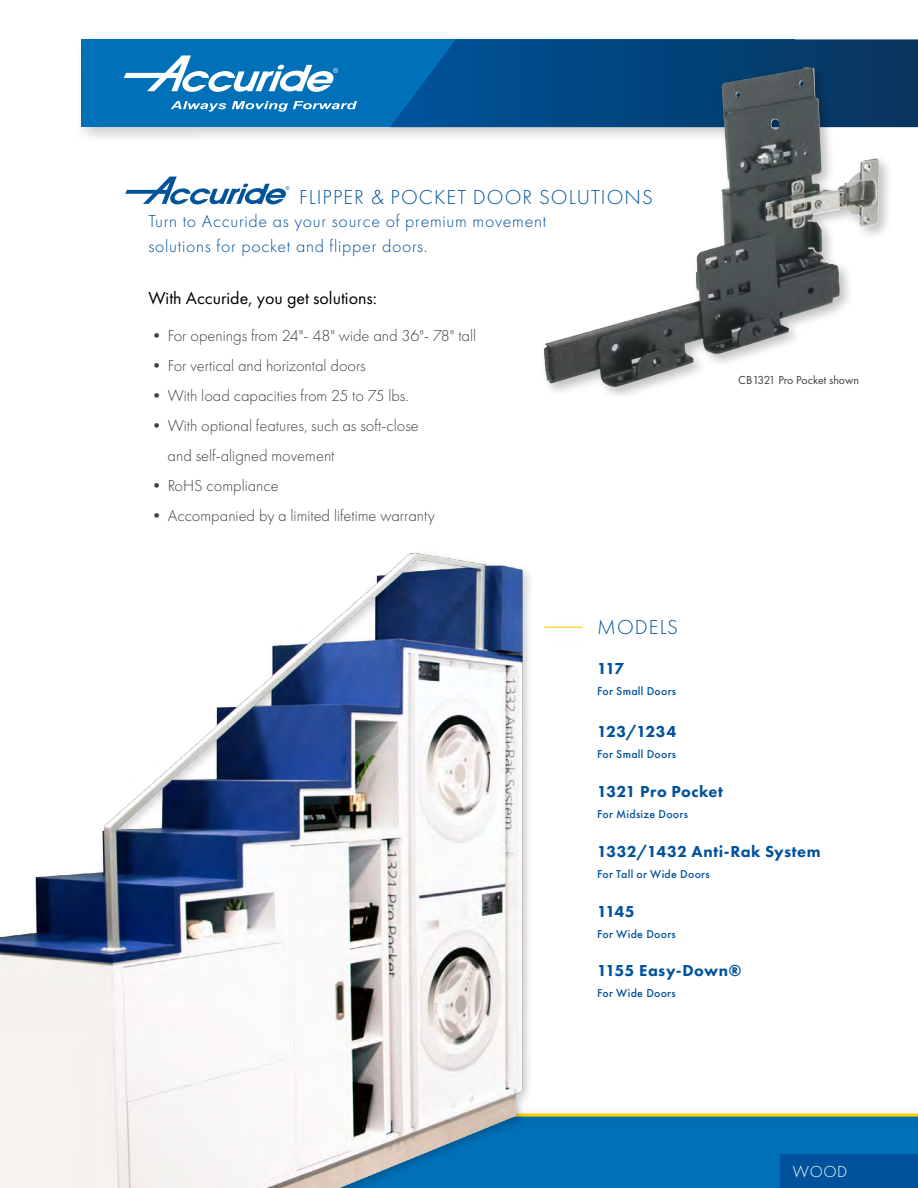
<style>
.page{position:relative;width:918px;height:1188px;background:#fff}
.page>*{position:absolute;margin:0;border:0;box-sizing:border-box;transform-origin:0 0}
.t1{font:300 21px "Futura PT";letter-spacing:.05em;color:#00529c}
.t2{font:300 18px/25.5px "Futura PT";letter-spacing:.04em;color:#00529c}
.t3{font:18px "Futura PT";color:#000}
.t4{font:300 16.5px/30px "Futura PT";color:#414042}
.t5{font:800 16.5px "Futura PT";letter-spacing:.025em;color:#00529c}
.t6{font:300 16.5px "Futura PT";color:#fff}
.t7{font:12px "Futura PT";color:#414042}
.t8{font:500 10.5px "Futura";letter-spacing:.025em;color:#00529c}
</style>
<div class="page">
<div style="left:76px;top:34px;width:735px;height:109px;background:#000;opacity:.2"></div>
<div style="left:81px;top:39px;width:714px;height:88px;background:#0071b9"></div>
<svg style="left:390px;top:39px;width:528px;height:88px;background:#024b87"></svg>
<div style="left:0;top:1115px;width:918px;height:73px;background:#0071b9"></div>
<div style="left:0;top:1102px;width:918px;height:33px;background:#000;opacity:.25"></div>
<hr style="left:0;top:1114px;width:918px;height:3px;background:#ffcf01">
<hr style="left:544px;top:627px;width:39px;height:1px;background:#ffcf01">
<svg style="left:171px;top:101px;width:55px;height:11px"></svg>
<svg style="left:232px;top:101px;width:125px;height:11px"></svg>
<svg style="left:124px;top:55px;width:214px;height:37px"></svg>
<svg style="left:125px;top:177px;width:164px;height:28px"></svg>
<div style="left:781px;top:1154px;width:137px;height:34px;background:#00529c"></div>
<div style="left:539px;top:63px;width:354px;height:338px;background:#000;opacity:.25"></div>
<img style="left:544px;top:67px;width:335px;height:320px">
<img style="left:0;top:552px;width:546px;height:636px">
<p class="t1" style="left:299px;top:185px;width:355px">FLIPPER &amp; POCKET DOOR SOLUTIONS</p>
<p class="t2" style="left:148px;top:208px;width:399px">Turn to Accuride as your source of premium movement solutions for pocket and flipper doors.</p>
<p class="t3" style="left:148px;top:288px;width:230px">With Accuride, you get solutions:</p>
<p class="t4" style="left:148px;top:321px;width:329px">• For openings from 24"- 48" wide and 36"- 78" tall</p>
<p class="t4" style="left:148px;top:351px;width:219px">• For vertical and horizontal doors</p>
<p class="t4" style="left:148px;top:381px;width:262px">• With load capacities from 25 to 75 lbs.</p>
<p class="t4" style="left:168px;top:411px;width:253px;text-indent:-19px">• With optional features, such as soft-close and self-aligned movement</p>
<p class="t4" style="left:148px;top:471px;width:132px">• RoHS compliance</p>
<p class="t4" style="left:148px;top:501px;width:288px">• Accompanied by a limited lifetime warranty</p>
<p class="t7" style="left:738px;top:373px;width:122px">CB1321 Pro Pocket shown</p>
<p class="t1" style="left:597px;top:615px;width:82px">MODELS</p>
<p class="t5" style="left:597px;top:658px;width:29px">117</p>
<p class="t8" style="left:597px;top:684px;width:81px">For Small Doors</p>
<p class="t5" style="left:597px;top:721px;width:81px">123/1234</p>
<p class="t8" style="left:597px;top:747px;width:81px">For Small Doors</p>
<p class="t5" style="left:597px;top:781px;width:128px">1321 Pro Pocket</p>
<p class="t8" style="left:597px;top:807px;width:92px">For Midsize Doors</p>
<p class="t5" style="left:597px;top:841px;width:225px">1332/1432 Anti-Rak System</p>
<p class="t8" style="left:597px;top:867px;width:114px">For Tall or Wide Doors</p>
<p class="t5" style="left:597px;top:901px;width:39px">1145</p>
<p class="t8" style="left:597px;top:926px;width:80px">For Wide Doors</p>
<p class="t5" style="left:597px;top:961px;width:146px">1155 Easy-Down®</p>
<p class="t8" style="left:597px;top:986px;width:80px">For Wide Doors</p>
<p class="t6" style="left:793px;top:1163px;width:56px">WOOD</p>
</div>
